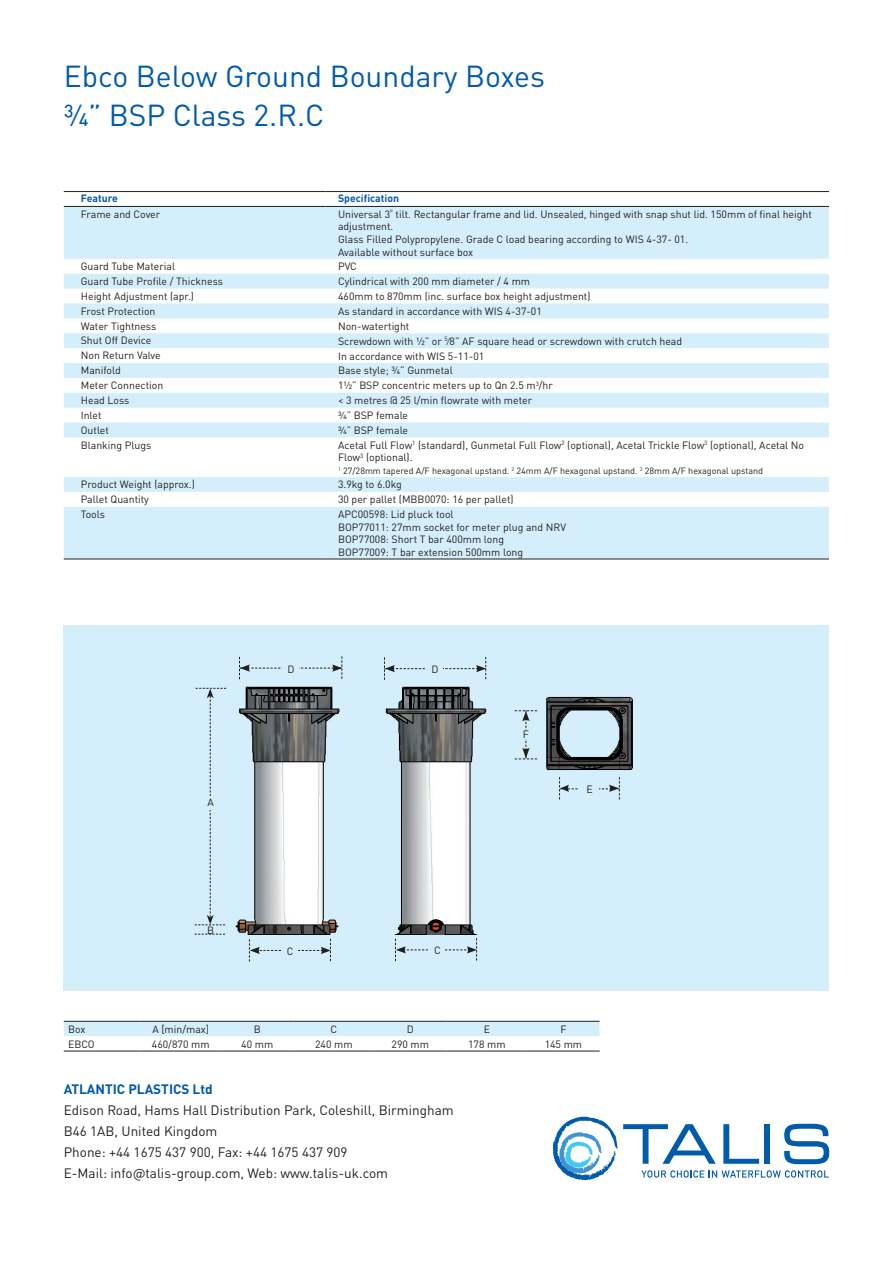
<style>
.page{position:relative;width:893px;height:1263px;background:#fff}
.page>*{position:absolute;margin:0;border:0;box-sizing:border-box;transform-origin:0 0}
.t1{font:30px "DINOT";color:#015aaa}
.t2{font:13.5px "DINOT";color:#231f20}
.t3{font:700 13.5px "DINOT";color:#015aaa}
.t4{font:10.5px/12.6px "DINOT";color:#231f20}
.t5{font:700 10.5px "DINOT";color:#015aaa}
.t6{font:9px "DINOT";color:#231f20}
</style>
<div class="page">
<svg style="left:64px;top:207px;width:765px;height:352px;fill:#d4effb"></svg>
<hr style="left:64px;top:191px;width:261px;height:1px;background:#231f20">
<hr style="left:325px;top:191px;width:504px;height:1px;background:#231f20">
<hr style="left:64px;top:206px;width:261px;height:1px;background:#231f20">
<hr style="left:325px;top:206px;width:504px;height:1px;background:#231f20">
<hr style="left:64px;top:559px;width:261px;height:1px;background:#231f20">
<hr style="left:325px;top:559px;width:504px;height:1px;background:#231f20">
<div style="left:64px;top:626px;width:765px;height:365px;background:#d4effb"></div>
<svg style="left:553px;top:1117px;width:276px;height:63px"></svg>
<div style="left:64px;top:1022px;width:536px;height:14px;background:#d4effb"></div>
<hr style="left:64px;top:1021px;width:76px;height:1px;background:#231f20">
<hr style="left:140px;top:1021px;width:77px;height:1px;background:#231f20">
<hr style="left:217px;top:1021px;width:76px;height:1px;background:#231f20">
<hr style="left:293px;top:1021px;width:77px;height:1px;background:#231f20">
<hr style="left:370px;top:1021px;width:76px;height:1px;background:#231f20">
<hr style="left:446px;top:1021px;width:77px;height:1px;background:#231f20">
<hr style="left:523px;top:1021px;width:77px;height:1px;background:#231f20">
<hr style="left:64px;top:1051px;width:76px;height:1px;background:#231f20">
<hr style="left:140px;top:1051px;width:77px;height:1px;background:#231f20">
<hr style="left:217px;top:1051px;width:76px;height:1px;background:#231f20">
<hr style="left:293px;top:1051px;width:77px;height:1px;background:#231f20">
<hr style="left:370px;top:1051px;width:76px;height:1px;background:#231f20">
<hr style="left:446px;top:1051px;width:77px;height:1px;background:#231f20">
<hr style="left:523px;top:1051px;width:77px;height:1px;background:#231f20">
<img style="left:235px;top:686px;width:398px;height:249px">
<svg style="left:195px;top:934px;width:30px;height:1px"></svg>
<svg style="left:195px;top:688px;width:31px;height:237px"></svg>
<svg style="left:249px;top:939px;width:82px;height:22px"></svg>
<svg style="left:559px;top:777px;width:61px;height:22px"></svg>
<svg style="left:515px;top:710px;width:22px;height:49px"></svg>
<svg style="left:239px;top:656px;width:103px;height:23px"></svg>
<svg style="left:395px;top:938px;width:82px;height:23px"></svg>
<svg style="left:384px;top:657px;width:102px;height:23px"></svg>
<p class="t1" style="left:64px;top:57px;width:483px">Ebco Below Ground Boundary Boxes</p>
<p class="t1" style="left:64px;top:96px;width:262px">¾” BSP Class 2.R.C</p>
<p class="t5" style="left:81px;top:191px;width:39px">Feature</p>
<p class="t5" style="left:338px;top:191px;width:63px">Specification</p>
<p class="t4" style="left:81px;top:208px;width:81px">Frame and Cover</p>
<p class="t4" style="left:338px;top:208px;width:475px">Universal 3<sup>º</sup> tilt. Rectangular frame and lid. Unsealed, hinged with snap shut lid. 150mm of final height adjustment.</p>
<p class="t4" style="left:338px;top:233px;width:352px">Glass Filled Polypropylene. Grade C load bearing according to WIS 4-37- 01.</p>
<p class="t4" style="left:338px;top:245px;width:137px">Available without surface box</p>
<p class="t4" style="left:81px;top:260px;width:96px">Guard Tube Material</p>
<p class="t4" style="left:338px;top:260px;width:20px">PVC</p>
<p class="t4" style="left:81px;top:275px;width:144px">Guard Tube Profile / Thickness</p>
<p class="t4" style="left:338px;top:275px;width:194px">Cylindrical with 200 mm diameter / 4 mm</p>
<p class="t4" style="left:81px;top:290px;width:115px">Height Adjustment (apr.)</p>
<p class="t4" style="left:338px;top:290px;width:254px">460mm to 870mm (inc. surface box height adjustment)</p>
<p class="t4" style="left:81px;top:304px;width:76px">Frost Protection</p>
<p class="t4" style="left:338px;top:305px;width:205px">As standard in accordance with WIS 4-37-01</p>
<p class="t4" style="left:81px;top:319px;width:77px">Water Tightness</p>
<p class="t4" style="left:338px;top:320px;width:73px">Non-watertight</p>
<p class="t4" style="left:81px;top:334px;width:72px">Shut Off Device</p>
<p class="t4" style="left:338px;top:334px;width:346px">Screwdown with ½” or <sup>5</sup>⁄8” AF square head or screwdown with crutch head</p>
<p class="t4" style="left:81px;top:349px;width:81px">Non Return Valve</p>
<p class="t4" style="left:338px;top:349px;width:148px">In accordance with WIS 5-11-01</p>
<p class="t4" style="left:81px;top:364px;width:42px">Manifold</p>
<p class="t4" style="left:338px;top:364px;width:116px">Base style; ¾” Gunmetal</p>
<p class="t4" style="left:81px;top:379px;width:84px">Meter Connection</p>
<p class="t4" style="left:338px;top:379px;width:216px">1½” BSP concentric meters up to Qn 2.5 m<sup>3</sup>/hr</p>
<p class="t4" style="left:81px;top:394px;width:50px">Head Loss</p>
<p class="t4" style="left:338px;top:394px;width:196px">&lt; 3 metres @ 25 l/min flowrate with meter</p>
<p class="t4" style="left:81px;top:409px;width:22px">Inlet</p>
<p class="t4" style="left:338px;top:409px;width:72px">¾” BSP female</p>
<p class="t4" style="left:81px;top:423px;width:30px">Outlet</p>
<p class="t4" style="left:338px;top:424px;width:72px">¾” BSP female</p>
<p class="t4" style="left:81px;top:438px;width:72px">Blanking Plugs</p>
<p class="t4" style="left:338px;top:438px;width:468px">Acetal Full Flow<sup>1</sup> (standard), Gunmetal Full Flow<sup>2</sup> (optional), Acetal Trickle Flow<sup>3</sup> (optional), Acetal No<br>Flow<sup>3</sup> (optional).</p>
<p class="t6" style="left:338px;top:465px;width:427px"><sup>1</sup> 27/28mm tapered A/F hexagonal upstand. <sup>2</sup> 24mm A/F hexagonal upstand. <sup>3</sup> 28mm A/F hexagonal upstand</p>
<p class="t4" style="left:81px;top:478px;width:116px">Product Weight (approx.)</p>
<p class="t4" style="left:338px;top:478px;width:65px">3.9kg to 6.0kg</p>
<p class="t4" style="left:81px;top:493px;width:70px">Pallet Quantity</p>
<p class="t4" style="left:338px;top:493px;width:177px">30 per pallet (MBB0070: 16 per pallet)</p>
<p class="t4" style="left:81px;top:508px;width:26px">Tools</p>
<p class="t4" style="left:338px;top:508px;width:117px">APC00598: Lid pluck tool</p>
<p class="t4" style="left:338px;top:520px;width:230px">BOP77011: 27mm socket for meter plug and NRV</p>
<p class="t4" style="left:338px;top:533px;width:168px">BOP77008: Short T bar 400mm long</p>
<p class="t4" style="left:338px;top:545px;width:187px">BOP77009: T bar extension 500mm long</p>
<p class="t4" style="left:207px;top:796px;width:8px">A</p>
<p class="t4" style="left:207px;top:923px;width:9px">B</p>
<p class="t4" style="left:287px;top:662px;width:9px">D</p>
<p class="t4" style="left:287px;top:944px;width:8px">C</p>
<p class="t4" style="left:431px;top:663px;width:9px">D</p>
<p class="t4" style="left:434px;top:944px;width:8px">C</p>
<p class="t4" style="left:523px;top:728px;width:8px">F</p>
<p class="t4" style="left:586px;top:782px;width:8px">E</p>
<p class="t4" style="left:68px;top:1022px;width:19px">Box</p>
<p class="t4" style="left:152px;top:1022px;width:58px">A [min/max]</p>
<p class="t4" style="left:254px;top:1022px;width:9px">B</p>
<p class="t4" style="left:330px;top:1022px;width:8px">C</p>
<p class="t4" style="left:407px;top:1022px;width:9px">D</p>
<p class="t4" style="left:484px;top:1022px;width:8px">E</p>
<p class="t4" style="left:560px;top:1022px;width:8px">F</p>
<p class="t4" style="left:68px;top:1037px;width:28px">EBCO</p>
<p class="t4" style="left:152px;top:1037px;width:59px">460/870 mm</p>
<p class="t4" style="left:241px;top:1037px;width:34px">40 mm</p>
<p class="t4" style="left:315px;top:1037px;width:39px">240 mm</p>
<p class="t4" style="left:392px;top:1037px;width:39px">290 mm</p>
<p class="t4" style="left:468px;top:1037px;width:39px">178 mm</p>
<p class="t4" style="left:545px;top:1037px;width:39px">145 mm</p>
<p class="t3" style="left:64px;top:1080px;width:150px">ATLANTIC PLASTICS Ltd</p>
<p class="t2" style="left:64px;top:1101px;width:391px">Edison Road, Hams Hall Distribution Park, Coleshill, Birmingham</p>
<p class="t2" style="left:64px;top:1122px;width:155px">B46 1AB, United Kingdom</p>
<p class="t2" style="left:64px;top:1143px;width:285px">Phone: +44 1675 437 900, Fax: +44 1675 437 909</p>
<p class="t2" style="left:64px;top:1164px;width:326px">E-Mail: info@talis-group.com, Web: www.talis-uk.com</p>
</div>
